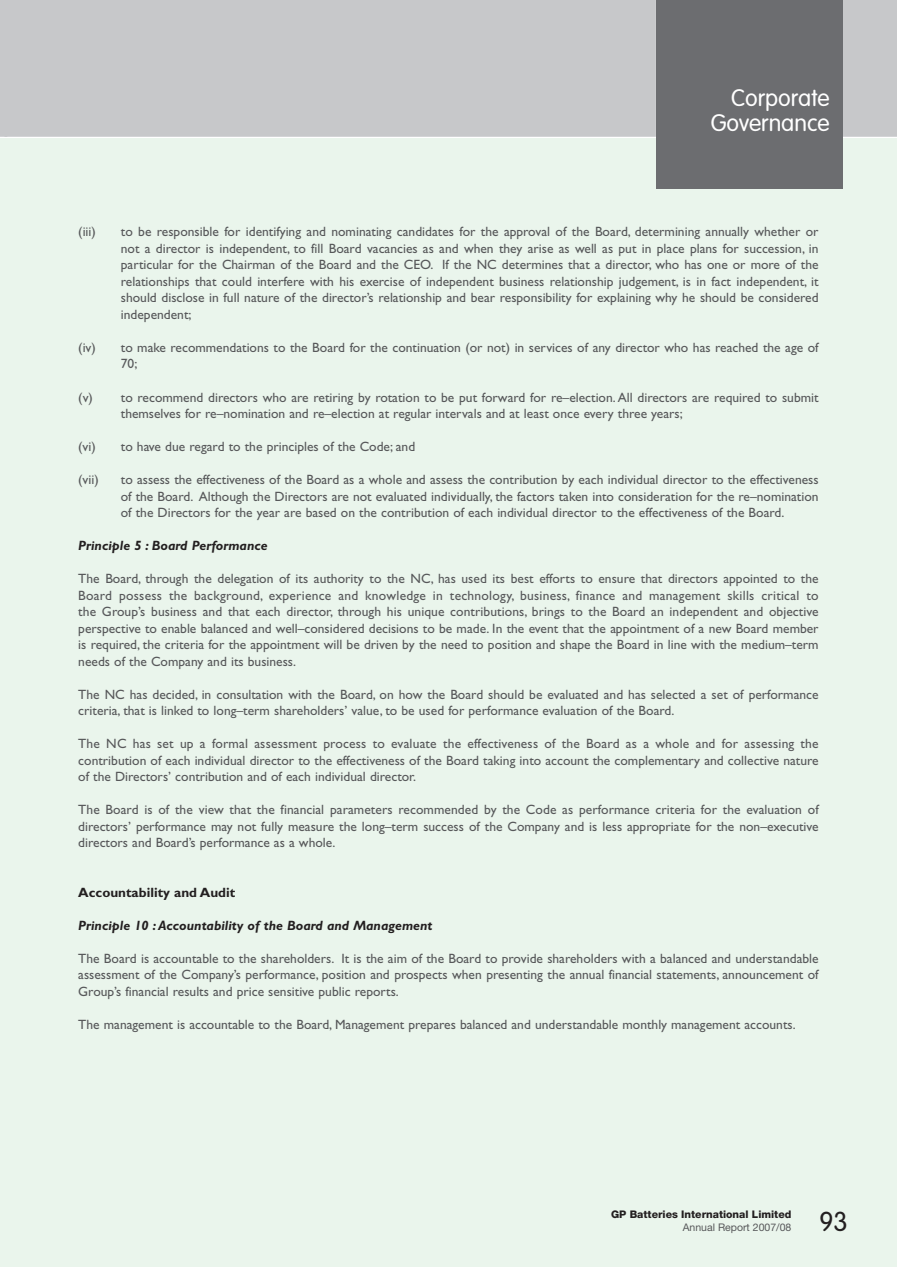
<style>
.page{position:relative;width:897px;height:1267px;background:#fff}
.page>*{position:absolute;margin:0;border:0;box-sizing:border-box;transform-origin:0 0}
.t1{font:300 27px "VAG Rounded Std";color:#231f20}
.t2{font:300 23.55px/24.8px "VAG Rounded Std";color:#fff;text-align:right}
.t3{font:13.5px/16.5px "Gill Sans Std";color:#57585a;text-align:justify}
.t4{font:italic 700 13.5px "Gill Sans Std";color:#231f20}
.t5{font:700 13.5px "Gill Sans Std";color:#231f20}
.t6{font:800 10.5px "Helvetica Neue LT Std";color:#231f20}
.t7{font:10.5px "Helvetica Neue LT Std";color:#57585a}
</style>
<div class="page">
<hr style="left:0;top:138px;width:2px;height:1128px;background:#eaf5ec">
<div style="left:2px;top:138px;width:894px;height:1128px;background:#eaf5ec"></div>
<div style="left:7px;top:0;width:889px;height:137px;background:#c7c8ca"></div>
<div style="left:655px;top:0;width:187px;height:189px;background:#6c6d70"></div>
<svg style="left:0;top:0;width:7px;height:137px"></svg>
<h2 class="t2" style="left:710px;top:87px;width:120px">Corporate<br>Governance</h2>
<p class="t3" style="left:78px;top:225px;width:19px">(iii)</p>
<p class="t3" style="left:121px;top:225px;width:699px">to be responsible for identifying and nominating candidates for the approval of the Board, determining annually whether or not a director is independent, to fill Board vacancies as and when they arise as well as put in place plans for succession, in particular for the Chairman of the Board and the CEO. If the NC determines that a director, who has one or more of the relationships that could interfere with his exercise of independent business relationship judgement, is in fact independent, it should disclose in full nature of the director’s relationship and bear responsibility for explaining why he should be considered independent;</p>
<p class="t3" style="left:78px;top:341px;width:19px">(iv)</p>
<p class="t3" style="left:121px;top:341px;width:699px">to make recommendations to the Board for the continuation (or not) in services of any director who has reached the age of<br>70;</p>
<p class="t3" style="left:121px;top:390px;width:699px;text-indent:-43px">(v) to recommend directors who are retiring by rotation to be put forward for re–election. All directors are required to submit themselves for re–nomination and re–election at regular intervals and at least once every three years;</p>
<p class="t3" style="left:78px;top:439px;width:19px">(vi)</p>
<p class="t3" style="left:121px;top:439px;width:296px">to have due regard to the principles of the Code; and</p>
<p class="t3" style="left:78px;top:472px;width:22px">(vii)</p>
<p class="t3" style="left:121px;top:472px;width:699px">to assess the effectiveness of the Board as a whole and assess the contribution by each individual director to the effectiveness of the Board. Although the Directors are not evaluated individually, the factors taken into consideration for the re–nomination of the Directors for the year are based on the contribution of each individual director to the effectiveness of the Board.</p>
<p class="t4" style="left:78px;top:541px;width:191px">Principle 5 : Board Performance</p>
<p class="t3" style="left:78px;top:572px;width:741px">The Board, through the delegation of its authority to the NC, has used its best efforts to ensure that directors appointed to the Board possess the background, experience and knowledge in technology, business, finance and management skills critical to the Group’s business and that each director, through his unique contributions, brings to the Board an independent and objective perspective to enable balanced and well–considered decisions to be made. In the event that the appointment of a new Board member is required, the criteria for the appointment will be driven by the need to position and shape the Board in line with the medium–term needs of the Company and its business.</p>
<p class="t3" style="left:78px;top:687px;width:741px">The NC has decided, in consultation with the Board, on how the Board should be evaluated and has selected a set of performance criteria, that is linked to long–term shareholders’ value, to be used for performance evaluation of the Board.</p>
<p class="t3" style="left:78px;top:736px;width:741px">The NC has set up a formal assessment process to evaluate the effectiveness of the Board as a whole and for assessing the contribution of each individual director to the effectiveness of the Board taking into account the complementary and collective nature of the Directors’ contribution and of each individual director.</p>
<p class="t3" style="left:78px;top:802px;width:741px">The Board is of the view that the financial parameters recommended by the Code as performance criteria for the evaluation of directors’ performance may not fully measure the long–term success of the Company and is less appropriate for the non–executive directors and Board’s performance as a whole.</p>
<p class="t5" style="left:78px;top:887px;width:158px">Accountability and Audit</p>
<p class="t4" style="left:78px;top:920px;width:355px">Principle 10 : Accountability of the Board and Management</p>
<p class="t3" style="left:78px;top:951px;width:741px">The Board is accountable to the shareholders. It is the aim of the Board to provide shareholders with a balanced and understandable assessment of the Company’s performance, position and prospects when presenting the annual financial statements, announcement of Group’s financial results and price sensitive public reports.</p>
<p class="t3" style="left:78px;top:1017px;width:718px">The management is accountable to the Board, Management prepares balanced and understandable monthly management accounts.</p>
<p class="t6" style="left:611px;top:1208px;width:182px">GP Batteries International Limited</p>
<p class="t7" style="left:682px;top:1221px;width:110px">Annual Report 2007/08</p>
<h1 class="t1" style="left:819px;top:1210px;width:30px">93</h1>
</div>
